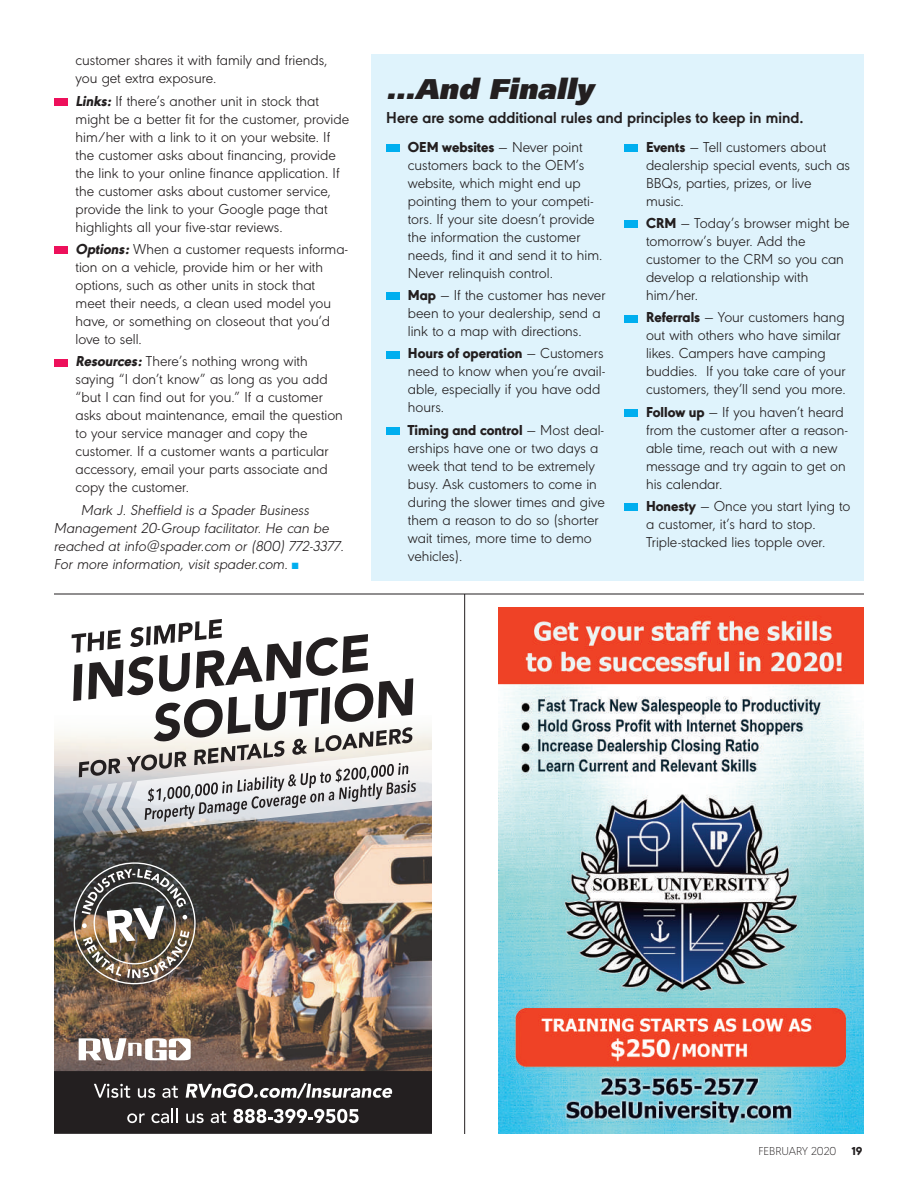
<style>
.page{position:relative;width:918px;height:1188px;background:#fff}
.page>*{position:absolute;margin:0;border:0;box-sizing:border-box;transform-origin:0 0}
.t1{font:italic 900 28.5px "Frutiger";color:#231f20}
.t2{font:700 16.5px "URW Geometric";color:#231f20}
.t3{font:300 15px/18px "URW Geometric";color:#231f20}
.t4{font:italic 300 15px/18px "URW Geometric";color:#231f20}
.t5{font:200 12px "URW Geometric";color:#231f20}
.t6{font:800 12px "URW Geometric";color:#231f20}
.s1{font-weight:800;font-style:italic}
.s2{color:#00aeef}
.s3{font-weight:800}
</style>
<div class="page">
<div style="left:371px;top:54px;width:493px;height:526px;background:#dff3fc"></div>
<div style="left:54px;top:98px;width:14px;height:8px;background:#ed105b"></div>
<div style="left:54px;top:246px;width:14px;height:8px;background:#ed105b"></div>
<div style="left:54px;top:359px;width:14px;height:7px;background:#ed105b"></div>
<div style="left:386px;top:144px;width:14px;height:8px;background:#00aeef"></div>
<div style="left:386px;top:292px;width:14px;height:8px;background:#00aeef"></div>
<div style="left:386px;top:351px;width:14px;height:7px;background:#00aeef"></div>
<div style="left:386px;top:427px;width:14px;height:8px;background:#00aeef"></div>
<div style="left:624px;top:144px;width:14px;height:8px;background:#00aeef"></div>
<div style="left:624px;top:220px;width:14px;height:8px;background:#00aeef"></div>
<div style="left:624px;top:315px;width:14px;height:7px;background:#00aeef"></div>
<div style="left:624px;top:409px;width:14px;height:8px;background:#00aeef"></div>
<div style="left:624px;top:503px;width:14px;height:8px;background:#00aeef"></div>
<img style="left:54px;top:765px;width:378px;height:306px">
<div style="left:54px;top:607px;width:378px;height:158px;background:linear-gradient(to bottom,#fff,#f4f1ec)"></div>
<div style="left:54px;top:1071px;width:378px;height:63px;background:#231f20"></div>
<svg style="left:68px;top:619px;width:364px;height:219px"></svg>
<img style="left:54px;top:809px;width:189px;height:223px">
<img style="left:73px;top:862px;width:123px;height:123px">
<svg style="left:79px;top:1038px;width:112px;height:22px"></svg>
<svg style="left:94px;top:1084px;width:36px;height:14px"></svg>
<svg style="left:138px;top:1088px;width:17px;height:10px"></svg>
<svg style="left:162px;top:1086px;width:16px;height:12px"></svg>
<svg style="left:186px;top:1083px;width:206px;height:16px"></svg>
<svg style="left:127px;top:1113px;width:18px;height:10px"></svg>
<svg style="left:152px;top:1108px;width:26px;height:15px"></svg>
<svg style="left:186px;top:1113px;width:18px;height:10px"></svg>
<svg style="left:211px;top:1111px;width:15px;height:12px"></svg>
<svg style="left:234px;top:1109px;width:125px;height:14px"></svg>
<img style="left:498px;top:608px;width:365px;height:526px">
<hr style="left:54px;top:594px;width:810px;height:1px;background:#231f20">
<hr style="left:464px;top:594px;width:1px;height:540px;background:#231f20">
<p class="t3" style="left:76px;top:51px;width:253px">customer shares it with family and friends, you get extra exposure.</p>
<p class="t3" style="left:76px;top:92px;width:275px"><span class="s1">Links:</span> If there’s another unit in stock that might be a better fit for the customer, provide him/her with a link to it on your website. If the customer asks about financing, provide the link to your online finance application. If the customer asks about customer service, provide the link to your Google page that highlights all your five-star reviews.</p>
<p class="t3" style="left:76px;top:240px;width:274px"><span class="s1">Options:</span> When a customer requests informa&shy;tion on a vehicle, provide him or her with options, such as other units in stock that meet their needs, a clean used model you have, or something on closeout that you’d love to sell.</p>
<p class="t3" style="left:76px;top:352px;width:269px"><span class="s1">Resources:</span> There’s nothing wrong with saying “I don’t know” as long as you add “but I can find out for you.” If a customer asks about maintenance, email the question to your service manager and copy the customer. If a customer wants a particular accessory, email your parts associate and copy the customer.</p>
<p class="t4" style="left:54px;top:501px;width:291px;text-indent:27px">Mark J. Sheffield is a Spader Business Management 20-Group facilitator. He can be reached at info@spader.com or (800) 772-3377.<br>For more information, visit spader.com. <span class="s2">■</span></p>
<h1 class="t1" style="left:386px;top:78px;width:208px">…And Finally</h1>
<p class="t2" style="left:386px;top:108px;width:419px">Here are some additional rules and principles to keep in mind.</p>
<p class="t3" style="left:408px;top:138px;width:196px"><span class="s3">OEM websites</span> — Never point customers back to the OEM’s website, which might end up pointing them to your competi&shy;tors. If your site doesn’t provide the information the customer needs, find it and send it to him.<br>Never relinquish control.</p>
<p class="t3" style="left:408px;top:286px;width:199px"><span class="s3">Map</span> — If the customer has never been to your dealership, send a link to a map with directions.</p>
<p class="t3" style="left:408px;top:344px;width:199px"><span class="s3">Hours of operation</span> — Customers need to know when you’re avail&shy;able, especially if you have odd hours.</p>
<p class="t3" style="left:408px;top:421px;width:199px"><span class="s3">Timing and control</span> — Most deal&shy;erships have one or two days a week that tend to be extremely busy. Ask customers to come in during the slower times and give them a reason to do so (shorter wait times, more time to demo vehicles).</p>
<p class="t3" style="left:646px;top:138px;width:206px"><span class="s3">Events</span> — Tell customers about dealership special events, such as<br>BBQs, parties, prizes, or live music.</p>
<p class="t3" style="left:646px;top:214px;width:205px"><span class="s3">CRM</span> — Today’s browser might be tomorrow’s buyer. Add the customer to the CRM so you can develop a relationship with him/her.</p>
<p class="t3" style="left:646px;top:308px;width:201px"><span class="s3">Referrals</span> — Your customers hang out with others who have similar likes. Campers have camping buddies. If you take care of your customers, they’ll send you more.</p>
<p class="t3" style="left:646px;top:403px;width:204px"><span class="s3">Follow up</span> — If you haven’t heard from the customer after a reason&shy;able time, reach out with a new message and try again to get on his calendar.</p>
<p class="t3" style="left:646px;top:497px;width:206px"><span class="s3">Honesty</span> — Once you start lying to a customer, it’s hard to stop.<br>Triple-stacked lies topple over.</p>
<p class="t5" style="left:758px;top:1144px;width:79px">FEBRUARY 2020</p>
<p class="t6" style="left:852px;top:1144px;width:12px">19</p>
</div>
